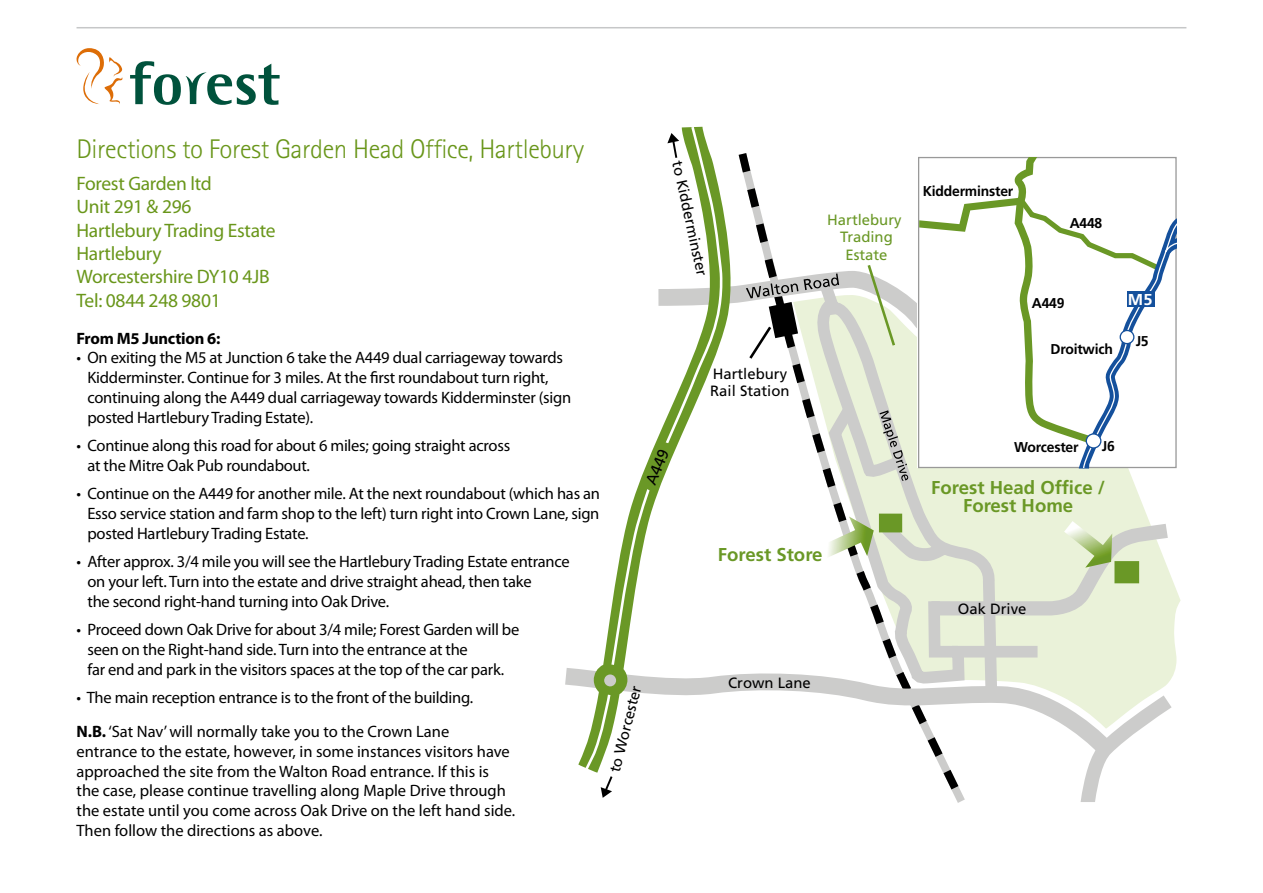
<style>
.page{position:relative;width:1263px;height:893px;background:#fff}
.page>*{position:absolute;margin:0;border:0;box-sizing:border-box;transform-origin:0 0}
.t1{font:300 27px "Rotis Sans Serif";letter-spacing:-.015em;color:#69961a}
.t2{font:19.5px/23.4px "Myriad Pro";letter-spacing:-.015em;color:#69961a}
.t3{font:700 18.6px/18.1px "Frutiger";color:#6a9826;text-align:center}
.t4{font:16.5px/19.8px "Myriad Pro";letter-spacing:-.015em;color:#000}
.t5{font:700 16.5px "Myriad Pro";letter-spacing:-.015em;color:#000}
.t6{font:700 15.75px "Frutiger";color:#fff;scale:1.04 1}
.t7{font:15.6px "Frutiger";color:#000}
.t8{font:14.85px/17.9px "Frutiger";color:#000}
.t9{font:14.85px/17.9px "Frutiger";color:#6a9826;text-align:center}
.t10{font:700 14.25px "Frutiger";letter-spacing:-.015em;color:#000}
.s1{font-weight:700}
</style>
<div class="page">
<svg style="left:1049px;top:592px;width:131px;height:116px;fill:#eaf2d9"></svg>
<svg style="left:740px;top:153px;width:216px;height:627px"></svg>
<svg style="left:740px;top:658px;width:382px;height:107px"></svg>
<svg style="left:811px;top:615px;width:192px;height:91px"></svg>
<svg style="left:740px;top:262px;width:64px;height:178px"></svg>
<svg style="left:723px;top:154px;width:17px;height:539px"></svg>
<svg style="left:565px;top:126px;width:158px;height:663px"></svg>
<svg style="left:822px;top:615px;width:227px;height:73px"></svg>
<svg style="left:946px;top:780px;width:19px;height:23px"></svg>
<svg style="left:1080px;top:695px;width:91px;height:107px"></svg>
<svg style="left:640px;top:441px;width:36px;height:53px"></svg>
<svg style="left:746px;top:283px;width:52px;height:79px"></svg>
<svg style="left:601px;top:776px;width:11px;height:22px"></svg>
<svg style="left:667px;top:133px;width:12px;height:27px"></svg>
<svg style="left:804px;top:158px;width:373px;height:457px"></svg>
<hr style="left:77px;top:27px;width:1109px;height:1px;background:#c6c7c8">
<svg style="left:130px;top:61px;width:150px;height:44px"></svg>
<svg style="left:77px;top:48px;width:46px;height:56px"></svg>
<h1 class="t1" style="left:77px;top:133px;width:509px">Directions to Forest Garden Head Office, Hartlebury</h1>
<p class="t2" style="left:77px;top:171px;width:201px">Forest Garden ltd<br>Unit 291 &amp; 296<br>Hartlebury Trading Estate<br>Hartlebury<br>Worcestershire DY10 4JB<br>Tel: 0844 248 9801</p>
<p class="t5" style="left:77px;top:327px;width:145px">From M5 Junction 6:</p>
<p class="t4" style="left:87px;top:348px;width:485px;text-indent:-11px">• On exiting the M5 at Junction 6 take the A449 dual carriageway towards Kidderminster. Continue for 3 miles. At the first roundabout turn right, continuing along the A449 dual carriageway towards Kidderminster (sign posted Hartlebury Trading Estate).</p>
<p class="t4" style="left:87px;top:435px;width:424px;text-indent:-11px">• Continue along this road for about 6 miles; going straight across at the Mitre Oak Pub roundabout.</p>
<p class="t4" style="left:87px;top:483px;width:514px;text-align:justify;text-indent:-11px">• Continue on the A449 for another mile. At the next roundabout (which has an Esso service station and farm shop to the left) turn right into Crown Lane, sign posted Hartlebury Trading Estate.</p>
<p class="t4" style="left:87px;top:551px;width:484px;text-indent:-11px">• After approx. 3/4 mile you will see the Hartlebury Trading Estate entrance on your left. Turn into the estate and drive straight ahead, then take<br>the second right-hand turning into Oak Drive.</p>
<p class="t4" style="left:87px;top:619px;width:433px;text-indent:-11px">• Proceed down Oak Drive for about 3/4 mile; Forest Garden will be seen on the Right-hand side. Turn into the entrance at the<br>far end and park in the visitors spaces at the top of the car park.</p>
<p class="t4" style="left:77px;top:680px;width:398px;line-height:34px">• The main reception entrance is to the front of the building.<br><span class="s1">N.B.</span> ‘Sat Nav’ will normally take you to the Crown Lane</p>
<p class="t4" style="left:77px;top:741px;width:440px">entrance to the estate, however, in some instances visitors have approached the site from the Walton Road entrance. If this is the case, please continue travelling along Maple Drive through the estate until you come across Oak Drive on the left hand side.<br>Then follow the directions as above.</p>
<p class="t8" style="left:686px;top:159px;width:119px;rotate:78deg">to K idderm inster</p>
<p class="t7" style="left:642px;top:481px;width:39px;rotate:-68deg">A449</p>
<p class="t8" style="left:710px;top:364px;width:81px">Hartlebury<br>Rail Station</p>
<p class="t9" style="left:827px;top:211px;width:76px">Hartlebury<br>Trading<br>Estate</p>
<p class="t8" style="left:606px;top:770px;width:90px;rotate:-76deg">to Worcester</p>
<p class="t3" style="left:718px;top:545px;width:106px">Forest Store</p>
<p class="t8" style="left:728px;top:674px;width:84px">Crown Lane</p>
<p class="t10" style="left:923px;top:182px;width:92px">Kidderminster</p>
<p class="t10" style="left:1070px;top:215px;width:34px">A448</p>
<p class="t10" style="left:1032px;top:295px;width:34px">A449</p>
<p class="t10" style="left:1050px;top:340px;width:64px">Droitwich</p>
<p class="t6" style="left:1128px;top:290px;width:25px">M5</p>
<p class="t10" style="left:1136px;top:333px;width:14px">J5</p>
<p class="t10" style="left:1014px;top:439px;width:66px">Worcester</p>
<p class="t10" style="left:1102px;top:437px;width:14px">J6</p>
<p class="t3" style="left:931px;top:479px;width:175px">Forest Head Office /<br>Forest Home</p>
<p class="t8" style="left:958px;top:599px;width:70px">Oak Drive</p>
</div>
